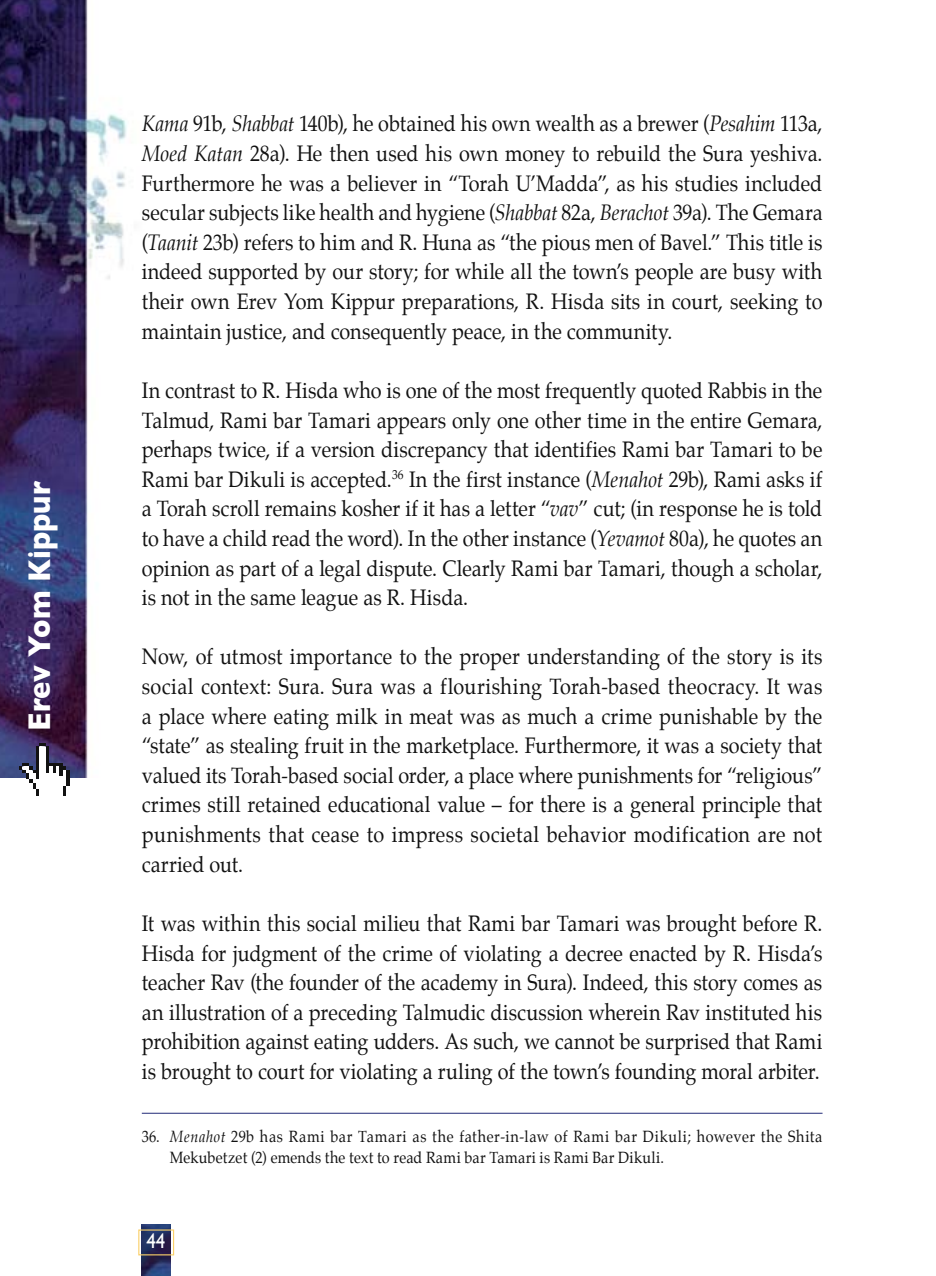
<style>
.page{position:relative;width:936px;height:1276px;background:#fff}
.page>*{position:absolute;margin:0;border:0;box-sizing:border-box;transform-origin:0 0}
.t1{font:700 32px "Gill Sans";color:#fff;scale:.9 1}
.t2{font:22px/29.6px "Palatino";letter-spacing:.005em;color:#121212;text-align:justify;scale:.9 1}
.t3{font:21px "Gill Sans";color:#fff;scale:.9 1}
.t4{font:16px/21px "Palatino";letter-spacing:.03em;color:#121212;scale:.9 1}
.s1{font-style:italic}
</style>
<div class="page">
<img style="left:0;top:0;width:127px;height:777px">
<img style="left:142px;top:1225px;width:28px;height:51px">
<div style="left:138px;top:1229px;width:36px;height:26px;border:1px solid #fad069"></div>
<img style="left:9px;top:733px;width:73px;height:63px">
<hr style="left:142px;top:1113px;width:680px;height:1px;background:#222978">
<h1 class="t1" style="left:20px;top:730px;width:279px;rotate:-90deg">Erev Yom Kippur</h1>
<p class="t2" style="left:142px;top:109px;width:757px"><span class="s1">Kama</span> 91b, <span class="s1">Shabbat</span> 140b), he obtained his own wealth as a brewer (<span class="s1">Pesahim</span> 113a, <span class="s1">Moed Katan</span> 28a). He then used his own money to rebuild the Sura yeshiva.<br>Furthermore he was a believer in “Torah U’Madda”, as his studies included secular subjects like health and hygiene (<span class="s1">Shabbat</span> 82a, <span class="s1">Berachot</span> 39a). The Gemara (<span class="s1">Taanit</span> 23b) refers to him and R. Huna as “the pious men of Bavel.” This title is indeed supported by our story; for while all the town’s people are busy with their own Erev Yom Kippur preparations, R. Hisda sits in court, seeking to maintain justice, and consequently peace, in the community.</p>
<p class="t2" style="left:142px;top:375px;width:757px">In contrast to R. Hisda who is one of the most frequently quoted Rabbis in the Talmud, Rami bar Tamari appears only one other time in the entire Gemara, perhaps twice, if a version discrepancy that identifies Rami bar Tamari to be Rami bar Dikuli is accepted.<sup>36</sup> In the first instance (<span class="s1">Menahot</span> 29b), Rami asks if a Torah scroll remains kosher if it has a letter “<span class="s1">vav</span>” cut; (in response he is told to have a child read the word). In the other instance (<span class="s1">Yevamot</span> 80a), he quotes an opinion as part of a legal dispute. Clearly Rami bar Tamari, though a scholar, is not in the same league as R. Hisda.</p>
<p class="t2" style="left:142px;top:642px;width:757px">Now, of utmost importance to the proper understanding of the story is its social context: Sura. Sura was a flourishing Torah-based theocracy. It was a place where eating milk in meat was as much a crime punishable by the “state” as stealing fruit in the marketplace. Furthermore, it was a society that valued its Torah-based social order, a place where punishments for “religious” crimes still retained educational value – for there is a general principle that punishments that cease to impress societal behavior modification are not carried out.</p>
<p class="t2" style="left:142px;top:908px;width:757px">It was within this social milieu that Rami bar Tamari was brought before R.<br>Hisda for judgment of the crime of violating a decree enacted by R. Hisda’s teacher Rav (the founder of the academy in Sura). Indeed, this story comes as an illustration of a preceding Talmudic discussion wherein Rav instituted his prohibition against eating udders. As such, we cannot be surprised that Rami is brought to court for violating a ruling of the town’s founding moral arbiter.</p>
<p class="t4" style="left:170px;top:1125px;width:726px;text-indent:-28px">36. <span class="s1">Menahot</span> 29b has Rami bar Tamari as the father-in-law of Rami bar Dikuli; however the Shita<br>Mekubetzet (2) emends the text to read Rami bar Tamari is Rami Bar Dikuli.</p>
<p class="t3" style="left:146px;top:1228px;width:22px">44</p>
</div>
